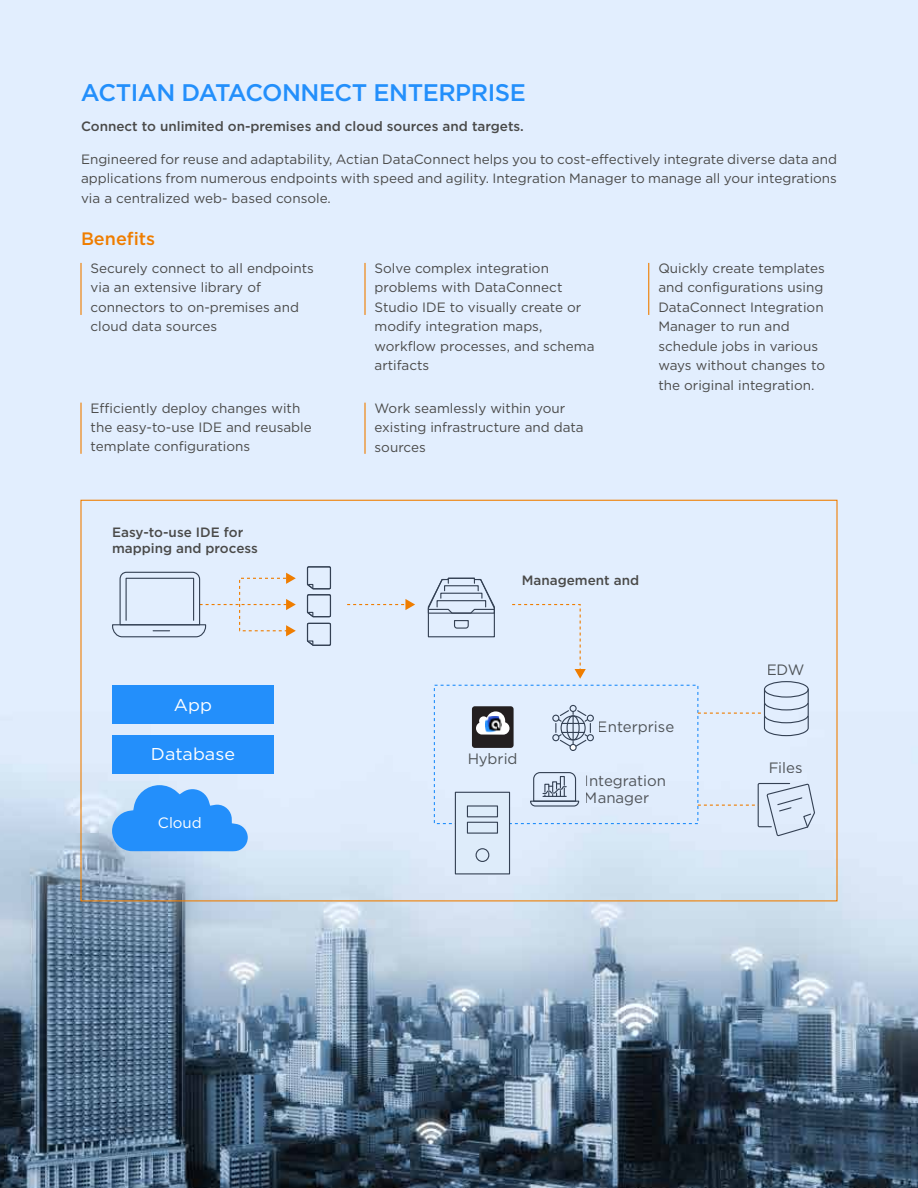
<style>
.page{position:relative;width:918px;height:1188px;background:#fff}
.page>*{position:absolute;margin:0;border:0;box-sizing:border-box;transform-origin:0 0}
.t1{font:500 24px "Gotham";letter-spacing:-.02em;color:#238ffb}
.t2{font:500 18px "Gotham";color:#ef7d00}
.t3{font:17.1px "Gotham";color:#fff;scale:1.05 1}
.t4{font:15px/16.5px "Gotham";color:#4a4a49}
.t5{font:15px "Gotham";color:#fff}
.t6{font:13.5px/19.5px "Gotham";color:#4a4a49}
.t7{font:500 13.5px/16.5px "Gotham";color:#4a4a49}
</style>
<div class="page">
<img style="left:0;top:0;width:918px;height:1188px">
<hr style="left:80px;top:263px;width:2px;height:52px;background:#ef7d00">
<hr style="left:80px;top:403px;width:2px;height:51px;background:#ef7d00">
<hr style="left:364px;top:403px;width:2px;height:51px;background:#ef7d00">
<hr style="left:364px;top:263px;width:2px;height:52px;background:#ef7d00">
<hr style="left:648px;top:263px;width:1px;height:52px;background:#ef7d00">
<svg style="left:112px;top:785px;width:136px;height:66px;background:#52a6fa"></svg>
<svg style="left:347px;top:599px;width:68px;height:11px"></svg>
<div style="left:511px;top:603px;width:75px;height:76px;background:#e2eefe"></div>
<svg style="left:306px;top:566px;width:26px;height:80px;background:#c2cedf"></svg>
<svg style="left:111px;top:571px;width:185px;height:67px;background:#d9e2ee"></svg>
<svg style="left:427px;top:577px;width:68px;height:61px;background:#c6d2e2"></svg>
<div style="left:434px;top:685px;width:264px;height:139px;border:1px dashed #238ffb"></div>
<div style="left:570px;top:705px;width:7px;height:7px;border:1px solid #344154;border-radius:50%"></div>
<div style="left:587px;top:734px;width:7px;height:7px;border:1px solid #344154;border-radius:50%"></div>
<div style="left:552px;top:734px;width:7px;height:7px;border:1px solid #344154;border-radius:50%"></div>
<div style="left:552px;top:715px;width:7px;height:7px;border:1px solid #344154;border-radius:50%"></div>
<div style="left:587px;top:715px;width:7px;height:7px;border:1px solid #344154;border-radius:50%"></div>
<svg style="left:555px;top:709px;width:36px;height:40px"></svg>
<div style="left:570px;top:744px;width:7px;height:7px;background:#fff;border:1px solid #344154;border-radius:50%"></div>
<svg style="left:529px;top:771px;width:51px;height:36px;background:#bbc7d8"></svg>
<div style="left:472px;top:706px;width:42px;height:42px;background:#231f20;border-radius:3px"></div>
<svg style="left:476px;top:711px;width:34px;height:24px"></svg>
<img style="left:486px;top:717px;width:16px;height:17px">
<div style="left:455px;top:792px;width:55px;height:82px;background:#deecfa;border:1px solid #344154"></div>
<div style="left:467px;top:805px;width:31px;height:12px;background:#ddecfa;border:1px solid #344154"></div>
<div style="left:467px;top:822px;width:31px;height:12px;background:#ddecfa;border:1px solid #344154"></div>
<div style="left:476px;top:848px;width:13px;height:14px;border:1px solid #344154;border-radius:50%"></div>
<svg style="left:698px;top:782px;width:118px;height:55px;background:#d6e2f1"></svg>
<svg style="left:698px;top:681px;width:111px;height:56px;background:#d7e3f2"></svg>
<div style="left:112px;top:685px;width:162px;height:38px;background:#238ffb"></div>
<div style="left:112px;top:735px;width:162px;height:39px;background:#238ffb"></div>
<h1 class="t1" style="left:81px;top:79px;width:446px">ACTIAN DATACONNECT ENTERPRISE</h1>
<p class="t7" style="left:81px;top:117px;width:444px">Connect to unlimited on-premises and cloud sources and targets.</p>
<p class="t6" style="left:81px;top:149px;width:758px;text-align:justify">Engineered for reuse and adaptability, Actian DataConnect helps you to cost-effectively integrate diverse data and applications from numerous endpoints with speed and agility. Integration Manager to manage all your integrations via a centralized web- based console.</p>
<h2 class="t2" style="left:81px;top:228px;width:76px">Benefits</h2>
<p class="t6" style="left:91px;top:258px;width:225px">Securely connect to all endpoints via an extensive library of connectors to on-premises and cloud data sources</p>
<p class="t6" style="left:375px;top:258px;width:222px">Solve complex integration problems with DataConnect<br>Studio IDE to visually create or modify integration maps, workflow processes, and schema artifacts</p>
<p class="t6" style="left:658px;top:258px;width:168px">Quickly create templates and configurations using<br>DataConnect Integration<br>Manager to run and schedule jobs in various ways without changes to the original integration.</p>
<p class="t6" style="left:91px;top:398px;width:223px">Efficiently deploy changes with the easy-to-use IDE and reusable template configurations</p>
<p class="t6" style="left:375px;top:398px;width:211px">Work seamlessly within your existing infrastructure and data sources</p>
<p class="t7" style="left:112px;top:523px;width:147px">Easy-to-use IDE for mapping and process</p>
<p class="t3" style="left:174px;top:695px;width:38px">App</p>
<p class="t3" style="left:151px;top:744px;width:82px">Database</p>
<p class="t5" style="left:158px;top:815px;width:45px">Cloud</p>
<p class="t7" style="left:522px;top:571px;width:119px">Management and</p>
<p class="t4" style="left:467px;top:751px;width:52px">Hybrid</p>
<p class="t4" style="left:598px;top:719px;width:78px">Enterprise</p>
<p class="t4" style="left:585px;top:772px;width:83px">Integration<br>Manager</p>
<p class="t4" style="left:767px;top:661px;width:39px">EDW</p>
<p class="t4" style="left:768px;top:759px;width:36px">Files</p>
</div>
